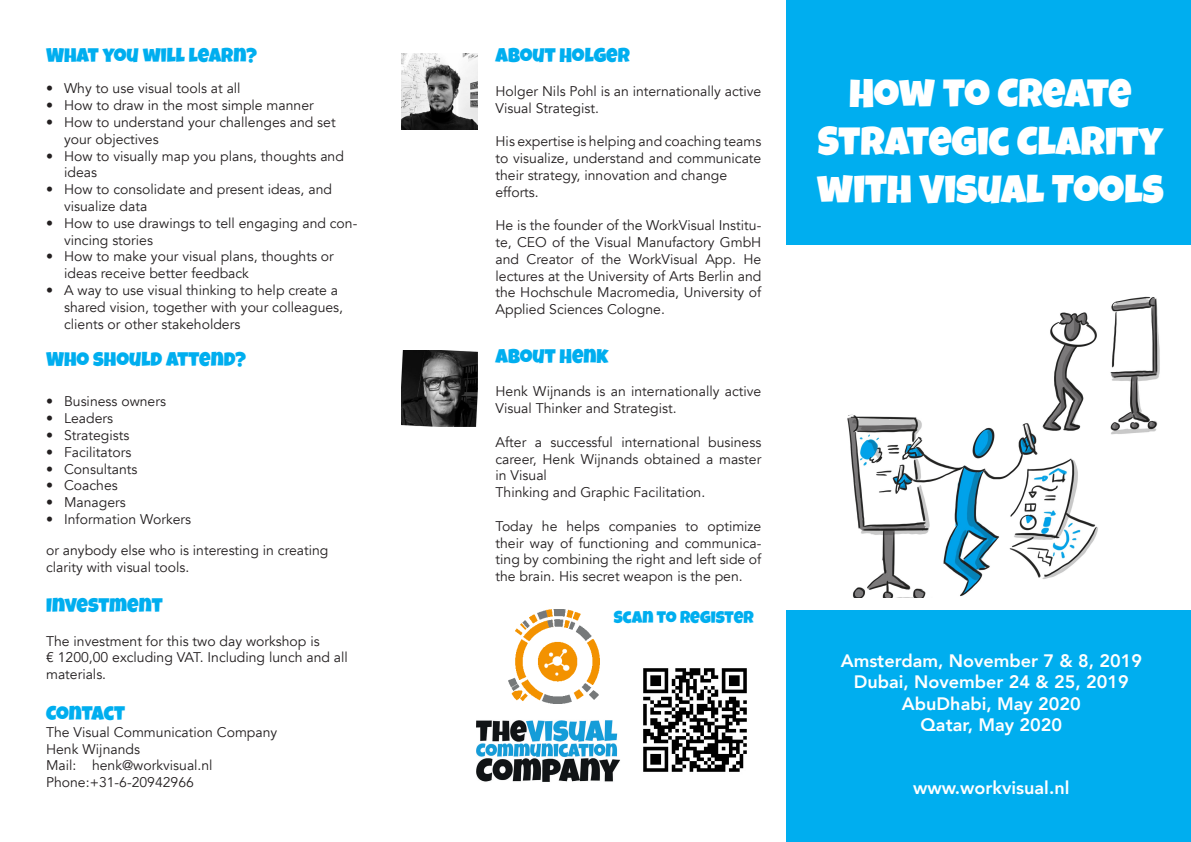
<style>
.page{position:relative;width:1191px;height:842px;background:#fff}
.page>*{position:absolute;margin:0;border:0;box-sizing:border-box;transform-origin:0 0}
.t1{font:40px/48px "Luckiest Guy";color:#fff;text-align:center}
.t2{font:20px "Luckiest Guy";color:#00aeef}
.t3{font:800 18px "Avenir";color:#fff}
.t4{font:17px "Luckiest Guy";color:#00aeef}
.t5{font:14px/16.8px "Avenir";color:#231f20}
</style>
<div class="page">
<div style="left:787px;top:610px;width:404px;height:232px;background:#00aeef"></div>
<div style="left:787px;top:0;width:404px;height:244px;background:#00aeef"></div>
<img style="left:847px;top:296px;width:313px;height:301px">
<img style="left:508px;top:609px;width:91px;height:94px">
<img style="left:476px;top:720px;width:144px;height:62px">
<img style="left:401px;top:53px;width:76px;height:76px">
<img style="left:401px;top:351px;width:76px;height:76px">
<img style="left:643px;top:668px;width:104px;height:104px">
<p class="t2" style="left:46px;top:42px;width:212px">WHAT YOU WILL LEARN?</p>
<p class="t5" style="left:46px;top:80px;width:196px">• Why to use visual tools at all</p>
<p class="t5" style="left:46px;top:97px;width:269px">• How to draw in the most simple manner</p>
<p class="t5" style="left:64px;top:114px;width:273px;text-indent:-18px">• How to understand your challenges and set your objectives</p>
<p class="t5" style="left:64px;top:148px;width:281px;text-indent:-18px">• How to visually map you plans, thoughts and ideas</p>
<p class="t5" style="left:64px;top:181px;width:269px;text-indent:-18px">• How to consolidate and present ideas, and visualize data</p>
<p class="t5" style="left:64px;top:215px;width:295px;text-indent:-18px">• How to use drawings to tell engaging and con&shy;vincing stories</p>
<p class="t5" style="left:64px;top:248px;width:271px;text-indent:-18px">• How to make your visual plans, thoughts or ideas receive better feedback</p>
<p class="t5" style="left:64px;top:282px;width:280px;text-indent:-18px">• A way to use visual thinking to help create a shared vision, together with your colleagues, clients or other stakeholders</p>
<p class="t2" style="left:46px;top:346px;width:202px">WHO SHOULD ATTEND?</p>
<p class="t5" style="left:46px;top:393px;width:121px">• Business owners</p>
<p class="t5" style="left:46px;top:410px;width:69px">• Leaders</p>
<p class="t5" style="left:46px;top:427px;width:85px">• Strategists</p>
<p class="t5" style="left:46px;top:444px;width:87px">• Facilitators</p>
<p class="t5" style="left:46px;top:461px;width:93px">• Consultants</p>
<p class="t5" style="left:46px;top:477px;width:73px">• Coaches</p>
<p class="t5" style="left:46px;top:494px;width:81px">• Managers</p>
<p class="t5" style="left:46px;top:511px;width:147px">• Information Workers</p>
<p class="t5" style="left:46px;top:542px;width:284px">or anybody else who is interesting in creating</p>
<p class="t5" style="left:46px;top:559px;width:145px">clarity with visual tools.</p>
<p class="t2" style="left:46px;top:592px;width:118px">INVESTMENT</p>
<p class="t5" style="left:46px;top:633px;width:275px">The investment for this two day workshop is</p>
<p class="t5" style="left:46px;top:649px;width:303px">€ 1200,00 excluding VAT. Including lunch and all materials.</p>
<p class="t2" style="left:46px;top:700px;width:80px">CONTACT</p>
<p class="t5" style="left:46px;top:724px;width:233px">The Visual Communication Company</p>
<p class="t5" style="left:46px;top:741px;width:95px">Henk Wijnands</p>
<p class="t5" style="left:46px;top:757px;width:168px">Mail: henk@workvisual.nl</p>
<p class="t5" style="left:46px;top:774px;width:149px">Phone:+31-6-20942966</p>
<p class="t2" style="left:495px;top:42px;width:136px">ABOUT HOLGER</p>
<p class="t5" style="left:495px;top:83px;width:267px">Holger Nils Pohl is an internationally active<br>Visual Strategist.</p>
<p class="t5" style="left:495px;top:133px;width:267px;text-align:justify">His expertise is helping and coaching teams to visualize, understand and communicate their strategy, innovation and change</p>
<p class="t5" style="left:495px;top:184px;width:45px">efforts.</p>
<p class="t5" style="left:495px;top:217px;width:267px;text-align:justify">He is the founder of the WorkVisual Institu&shy;te, CEO of the Visual Manufactory GmbH and Creator of the WorkVisual App. He lectures at the University of Arts Berlin and the Hochschule Macromedia, University of Applied Sciences Cologne.</p>
<p class="t2" style="left:495px;top:343px;width:115px">ABOUT HENK</p>
<p class="t5" style="left:495px;top:383px;width:267px">Henk Wijnands is an internationally active<br>Visual Thinker and Strategist.</p>
<p class="t5" style="left:495px;top:434px;width:267px;text-align:justify">After a successful international business career, Henk Wijnands obtained a master in Visual</p>
<p class="t5" style="left:495px;top:484px;width:211px">Thinking and Graphic Facilitation.</p>
<p class="t5" style="left:495px;top:518px;width:267px;text-align:justify">Today he helps companies to optimize their way of functioning and communica&shy;ting by combining the right and left side of the brain. His secret weapon is the pen.</p>
<p class="t4" style="left:614px;top:606px;width:141px">SCAN TO REGISTER</p>
<p class="t1" style="left:817px;top:70px;width:348px">HOW TO CREATE<br>STRATEGIC CLARITY<br>WITH VISUAL TOOLS</p>
<p class="t3" style="left:840px;top:646px;width:303px">Amsterdam, November 7 &amp; 8, 2019</p>
<p class="t3" style="left:854px;top:668px;width:276px">Dubai, November 24 &amp; 25, 2019</p>
<p class="t3" style="left:902px;top:689px;width:180px">AbuDhabi, May 2020</p>
<p class="t3" style="left:920px;top:711px;width:143px">Qatar, May 2020</p>
<p class="t3" style="left:913px;top:773px;width:157px">www.workvisual.nl</p>
</div>
